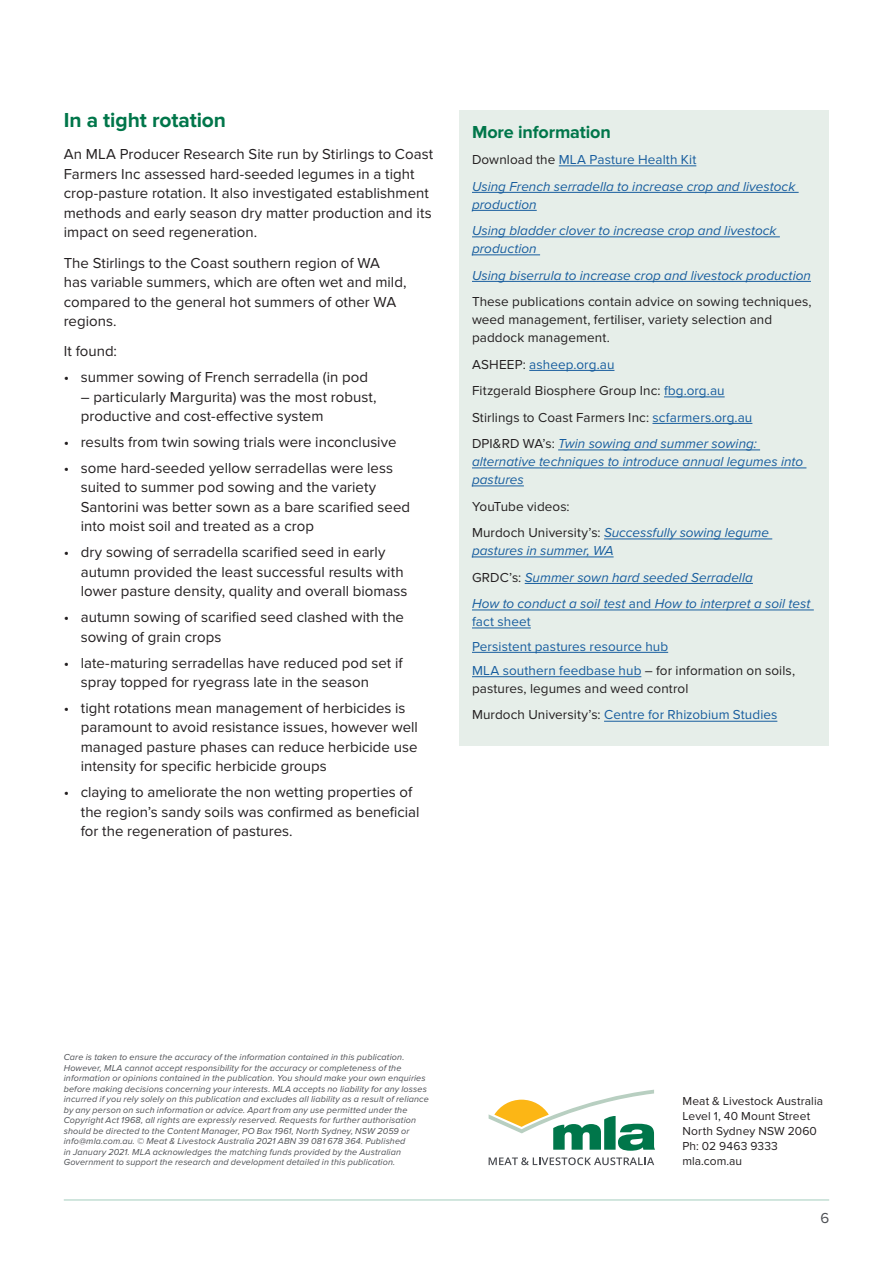
<style>
.page{position:relative;width:893px;height:1263px;background:#fff}
.page>*{position:absolute;margin:0;border:0;box-sizing:border-box;transform-origin:0 0}
.Heading_14pt{font:700 21px "Proxima Nova";letter-spacing:-.005em;color:#00764a}
.Heading_12pt{font:700 18px "Proxima Nova";letter-spacing:-.005em;color:#00764a}
.Body{font:15px/19.5px "Proxima Nova";color:#231f20}
.t1{font:15px "Proxima Nova";color:#4d4f54}
.Table_copy{font:italic 13.5px/18px "Proxima Nova";color:#175d9e}
.Table_copy-2{font:13.5px/18px "Proxima Nova";letter-spacing:.005em;color:#231f20}
.Table_copy-3{font:13.5px "Proxima Nova";letter-spacing:.005em;color:#175d9e}
.Body-2{font:12px "Proxima Nova";letter-spacing:.01em;color:#231f20}
.disclaimer{font:italic 9px/10.5px "Proxima Nova";letter-spacing:.015em;color:#4d4f54}
.s1{color:#231f20}
.s2{color:#175d9e}
.s3{font-style:normal;color:#231f20}
.s4{font-style:normal}
</style>
<div class="page">
<hr style="left:64px;top:1199px;width:765px;height:2px;background:#00764a">
<svg style="left:489px;top:1090px;width:166px;height:61px"></svg>
<svg style="left:489px;top:1157px;width:165px;height:8px"></svg>
<div style="left:459px;top:111px;width:370px;height:635px;background:#e6eee9"></div>
<hr style="left:559px;top:166px;width:137px;height:1px;background:#175d9e">
<hr style="left:472px;top:192px;width:327px;height:1px;background:#175d9e">
<hr style="left:472px;top:210px;width:65px;height:1px;background:#175d9e">
<hr style="left:472px;top:237px;width:308px;height:1px;background:#175d9e">
<hr style="left:472px;top:255px;width:68px;height:1px;background:#175d9e">
<hr style="left:472px;top:281px;width:339px;height:1px;background:#175d9e">
<hr style="left:529px;top:370px;width:85px;height:1px;background:#175d9e">
<hr style="left:664px;top:397px;width:61px;height:1px;background:#175d9e">
<hr style="left:652px;top:423px;width:100px;height:1px;background:#175d9e">
<hr style="left:558px;top:450px;width:202px;height:1px;background:#175d9e">
<hr style="left:472px;top:468px;width:334px;height:1px;background:#175d9e">
<hr style="left:472px;top:486px;width:52px;height:1px;background:#175d9e">
<hr style="left:604px;top:539px;width:168px;height:1px;background:#175d9e">
<hr style="left:472px;top:557px;width:142px;height:1px;background:#175d9e">
<hr style="left:525px;top:583px;width:228px;height:1px;background:#175d9e">
<hr style="left:472px;top:610px;width:342px;height:1px;background:#175d9e">
<hr style="left:472px;top:628px;width:59px;height:1px;background:#175d9e">
<hr style="left:472px;top:652px;width:196px;height:1px;background:#175d9e">
<hr style="left:472px;top:676px;width:169px;height:1px;background:#175d9e">
<hr style="left:604px;top:721px;width:173px;height:1px;background:#175d9e">
<p class="Heading_14pt" style="left:64px;top:108px;width:164px">In a tight rotation</p>
<p class="Body" style="left:64px;top:145px;width:371px">An MLA Producer Research Site run by Stirlings to Coast Farmers Inc assessed hard-seeded legumes in a tight crop-pasture rotation. It also investigated establishment methods and early season dry matter production and its impact on seed regeneration.</p>
<p class="Body" style="left:64px;top:253px;width:344px">The Stirlings to the Coast southern region of WA has variable summers, which are often wet and mild, compared to the general hot summers of other WA regions.</p>
<p class="Body" style="left:64px;top:342px;width:55px">It found:</p>
<p class="Body" style="left:64px;top:368px;width:306px">• summer sowing of French serradella (in pod</p>
<p class="Body" style="left:81px;top:387px;width:297px">– particularly Margurita) was the most robust, productive and cost-effective system</p>
<p class="Body" style="left:64px;top:433px;width:334px">• results from twin sowing trials were inconclusive</p>
<p class="Body" style="left:81px;top:459px;width:331px;text-indent:-17px">• some hard-seeded yellow serradellas were less suited to summer pod sowing and the variety Santorini was better sown as a bare scarified seed into moist soil and treated as a crop</p>
<p class="Body" style="left:81px;top:543px;width:328px;text-indent:-17px">• dry sowing of serradella scarified seed in early autumn provided the least successful results with lower pasture density, quality and overall biomass</p>
<p class="Body" style="left:81px;top:608px;width:325px;text-indent:-17px">• autumn sowing of scarified seed clashed with the sowing of grain crops</p>
<p class="Body" style="left:81px;top:653px;width:323px;text-indent:-17px">• late-maturing serradellas have reduced pod set if spray topped for ryegrass late in the season</p>
<p class="Body" style="left:81px;top:699px;width:339px;text-indent:-17px">• tight rotations mean management of herbicides is paramount to avoid resistance issues, however well managed pasture phases can reduce herbicide use intensity for specific herbicide groups</p>
<p class="Body" style="left:81px;top:783px;width:340px;text-indent:-17px">• claying to ameliorate the non wetting properties of the region’s sandy soils was confirmed as beneficial for the regeneration of pastures.</p>
<p class="Heading_12pt" style="left:472px;top:121px;width:140px">More information</p>
<p class="Table_copy-3" style="left:472px;top:152px;width:226px"><span class="s1">Download the</span> MLA Pasture Health Kit</p>
<p class="Table_copy" style="left:472px;top:176px;width:325px">Using French serradella to increase crop and livestock production</p>
<p class="Table_copy" style="left:472px;top:221px;width:306px">Using bladder clover to increase crop and livestock production</p>
<p class="Table_copy" style="left:472px;top:265px;width:340px">Using biserrula to increase crop and livestock production</p>
<p class="Table_copy-2" style="left:472px;top:293px;width:341px">These publications contain advice on sowing techniques, weed management, fertiliser, variety selection and paddock management.</p>
<p class="Table_copy-3" style="left:472px;top:356px;width:144px"><span class="s1">ASHEEP:</span> asheep.org.au</p>
<p class="Table_copy-2" style="left:472px;top:382px;width:254px">Fitzgerald Biosphere Group Inc: <span class="s2">fbg.org.au</span></p>
<p class="Table_copy-2" style="left:472px;top:409px;width:282px">Stirlings to Coast Farmers Inc: <span class="s2">scfarmers.org.au</span></p>
<p class="Table_copy" style="left:472px;top:434px;width:333px"><span class="s3">DPI&amp;RD WA’s:</span> Twin sowing and summer sowing: alternative techniques to introduce annual legumes into pastures</p>
<p class="Table_copy-2" style="left:472px;top:498px;width:99px">YouTube videos:</p>
<p class="Table_copy" style="left:472px;top:523px;width:299px"><span class="s3">Murdoch University’s:</span> Successfully sowing legume pastures in summer, WA</p>
<p class="Table_copy" style="left:472px;top:567px;width:282px"><span class="s3">GRDC’s:</span> Summer sown hard seeded Serradella</p>
<p class="Table_copy" style="left:472px;top:594px;width:340px">How to conduct a soil test <span class="s4">and</span> How to interpret a soil test <span class="s4">fact sheet</span></p>
<p class="Table_copy-3" style="left:472px;top:638px;width:198px">Persistent pastures resource hub</p>
<p class="Table_copy-2" style="left:472px;top:662px;width:325px"><span class="s2">MLA southern feedbase hub</span> – for information on soils, pastures, legumes and weed control</p>
<p class="Table_copy-3" style="left:472px;top:707px;width:307px"><span class="s1">Murdoch University’s:</span> Centre for Rhizobium Studies</p>
<p class="disclaimer" style="left:64px;top:1051px;width:367px">Care is taken to ensure the accuracy of the information contained in this publication.<br>However, MLA cannot accept responsibility for the accuracy or completeness of the information or opinions contained in the publication. You should make your own enquiries before making decisions concerning your interests. MLA accepts no liability for any losses incurred if you rely solely on this publication and excludes all liability as a result of reliance by any person on such information or advice. Apart from any use permitted under the Copyright Act 1968, all rights are expressly reserved. Requests for further authorisation should be directed to the Content Manager, PO Box 1961, North Sydney, NSW 2059 or info@mla.com.au. © Meat &amp; Livestock Australia 2021 ABN 39 081 678 364. Published<br>in January 2021. MLA acknowledges the matching funds provided by the Australian Government to support the research and development detailed in this publication.</p>
<p class="Body-2" style="left:682px;top:1094px;width:142px">Meat &amp; Livestock Australia</p>
<p class="Body-2" style="left:682px;top:1109px;width:129px">Level 1, 40 Mount Street</p>
<p class="Body-2" style="left:682px;top:1124px;width:136px">North Sydney NSW 2060</p>
<p class="Body-2" style="left:682px;top:1139px;width:97px">Ph: 02 9463 9333</p>
<p class="Body-2" style="left:682px;top:1154px;width:61px">mla.com.au</p>
<p class="t1" style="left:820px;top:1210px;width:10px">6</p>
</div>
